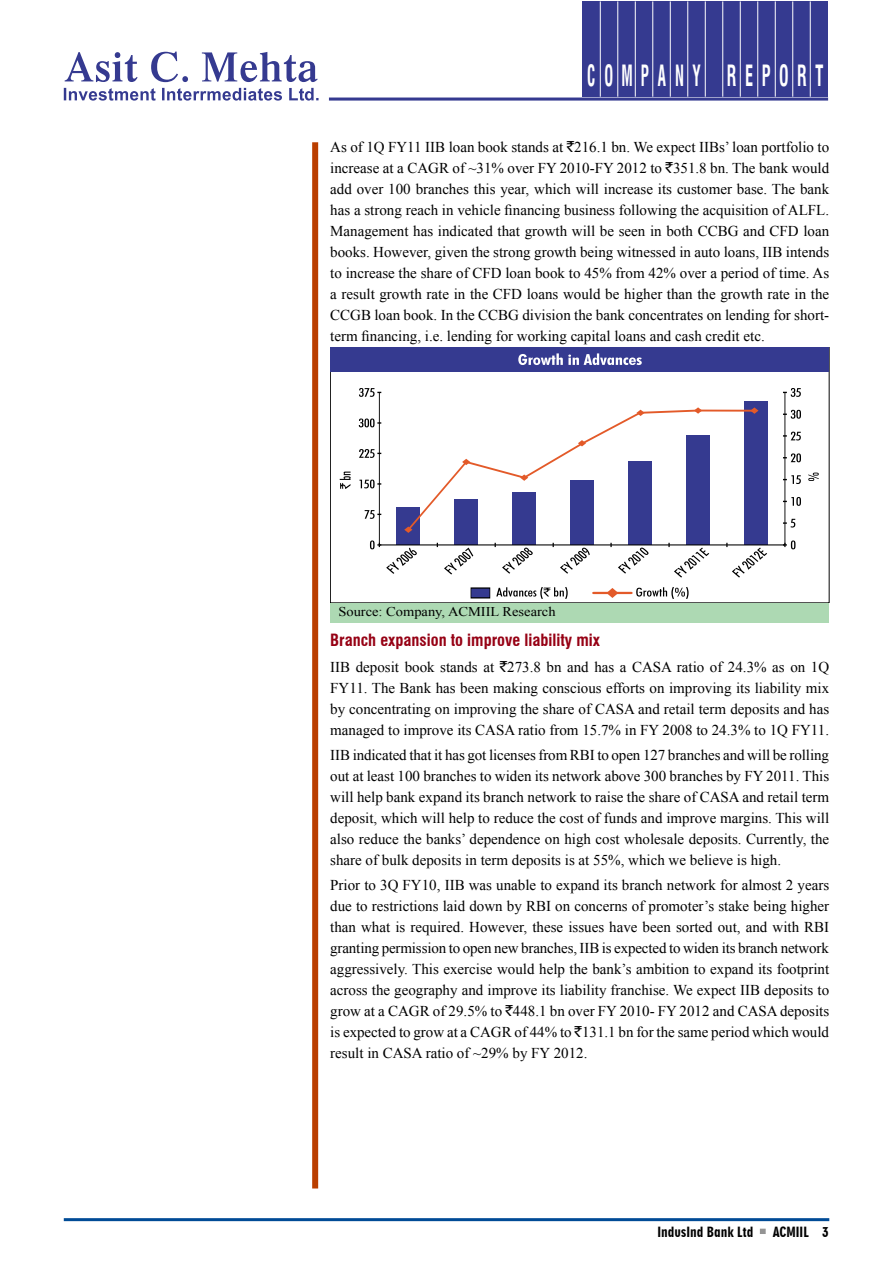
<style>
.page{position:relative;width:893px;height:1263px;background:#fff}
.page>*{position:absolute;margin:0;border:0;box-sizing:border-box;transform-origin:0 0}
.t1{font:700 condensed 28.5px "Swiss 721 BT";letter-spacing:.55em;color:#fff;scale:.53 1}
.t2{font:700 condensed 16.5px "Swiss 721 BT";color:#960014}
.t3{font:15px/21px "Times New Roman";color:#000;text-align:justify}
.t4{font:13.5px "Geometric 706 BT Black Condensed B";color:#000}
.t5{font:13.35px "Times New Roman";color:#000;scale:1.09 1}
.s1{font-family:"Rupee Foradian"}
</style>
<div class="page">
<hr style="left:64px;top:1218px;width:765px;height:3px;background:#004b96">
<svg style="left:760px;top:1229px;width:5px;height:5px"></svg>
<div style="left:312px;top:142px;width:6px;height:1046px;background:#ba3e00"></div>
<div style="left:582px;top:1px;width:246px;height:96px;background:#353a90"></div>
<hr style="left:810px;top:1px;width:1px;height:96px;background:#fff">
<hr style="left:757px;top:1px;width:1px;height:96px;background:#fff">
<hr style="left:740px;top:1px;width:1px;height:96px;background:#fff">
<hr style="left:687px;top:1px;width:1px;height:96px;background:#fff">
<hr style="left:652px;top:1px;width:1px;height:96px;background:#fff">
<hr style="left:617px;top:1px;width:1px;height:96px;background:#fff">
<hr style="left:792px;top:1px;width:1px;height:96px;background:#fff">
<hr style="left:722px;top:1px;width:1px;height:96px;background:#fff">
<hr style="left:775px;top:1px;width:1px;height:96px;background:#fff">
<hr style="left:705px;top:1px;width:1px;height:96px;background:#fff">
<hr style="left:635px;top:1px;width:1px;height:96px;background:#fff">
<hr style="left:670px;top:1px;width:1px;height:96px;background:#fff">
<svg style="left:65px;top:52px;width:253px;height:30px"></svg>
<svg style="left:64px;top:88px;width:255px;height:13px"></svg>
<hr style="left:600px;top:1px;width:1px;height:96px;background:#fff">
<hr style="left:329px;top:98px;width:499px;height:3px;background:#353a90">
<div style="left:330px;top:603px;width:499px;height:20px;background:#add9b3"></div>
<div style="left:330px;top:347px;width:499px;height:24px;background:#353a90"></div>
<div style="left:471px;top:588px;width:19px;height:10px;background:#353a90"></div>
<div style="left:471px;top:588px;width:19px;height:10px;border:1px solid #000"></div>
<svg style="left:496px;top:587px;width:72px;height:12px"></svg>
<hr style="left:593px;top:592px;width:38px;height:2px;background:#e35a29">
<svg style="left:606px;top:588px;width:12px;height:10px"></svg>
<svg style="left:636px;top:587px;width:53px;height:12px"></svg>
<svg style="left:444px;top:548px;width:29px;height:26px"></svg>
<svg style="left:502px;top:548px;width:31px;height:26px"></svg>
<svg style="left:560px;top:548px;width:30px;height:26px"></svg>
<svg style="left:618px;top:548px;width:30px;height:26px"></svg>
<div style="left:397px;top:507px;width:23px;height:38px;background:#353a90"></div>
<div style="left:455px;top:500px;width:23px;height:45px;background:#353a90"></div>
<div style="left:513px;top:493px;width:23px;height:52px;background:#353a90"></div>
<div style="left:571px;top:481px;width:23px;height:64px;background:#353a90"></div>
<div style="left:628px;top:461px;width:24px;height:84px;background:#353a90"></div>
<div style="left:686px;top:436px;width:24px;height:109px;background:#353a90"></div>
<div style="left:744px;top:402px;width:24px;height:143px;background:#353a90"></div>
<hr style="left:379px;top:392px;width:1px;height:153px;background:#000">
<svg style="left:365px;top:510px;width:16px;height:9px"></svg>
<svg style="left:359px;top:480px;width:22px;height:8px"></svg>
<svg style="left:359px;top:449px;width:22px;height:9px"></svg>
<svg style="left:359px;top:418px;width:22px;height:9px"></svg>
<svg style="left:359px;top:388px;width:22px;height:9px"></svg>
<hr style="left:379px;top:545px;width:406px;height:1px;background:#000">
<svg style="left:370px;top:540px;width:47px;height:34px"></svg>
<svg style="left:669px;top:543px;width:40px;height:34px"></svg>
<svg style="left:727px;top:543px;width:40px;height:34px"></svg>
<hr style="left:785px;top:392px;width:1px;height:153px;background:#000">
<svg style="left:783px;top:540px;width:12px;height:9px"></svg>
<svg style="left:783px;top:519px;width:12px;height:8px"></svg>
<svg style="left:783px;top:497px;width:18px;height:9px"></svg>
<svg style="left:783px;top:475px;width:18px;height:9px"></svg>
<svg style="left:783px;top:453px;width:18px;height:9px"></svg>
<svg style="left:783px;top:432px;width:18px;height:8px"></svg>
<svg style="left:783px;top:410px;width:18px;height:9px"></svg>
<svg style="left:783px;top:388px;width:18px;height:9px"></svg>
<hr style="left:698px;top:410px;width:58px;height:2px;background:#e35a29">
<svg style="left:404px;top:407px;width:298px;height:126px"></svg>
<svg style="left:750px;top:407px;width:8px;height:7px"></svg>
<svg style="left:518px;top:353px;width:124px;height:12px"></svg>
<svg style="left:808px;top:473px;width:11px;height:8px"></svg>
<svg style="left:340px;top:472px;width:11px;height:17px"></svg>
<h1 class="t1" style="left:587px;top:58px;width:447px">COMPANY REPORT</h1>
<p class="t3" style="left:330px;top:136px;width:500px">As of 1Q FY11 IIB loan book stands at <span class="s1">`</span>216.1 bn. We expect IIBs’ loan portfolio to increase at a CAGR of ~31% over FY 2010-FY 2012 to <span class="s1">`</span>351.8 bn. The bank would add over 100 branches this year, which will increase its customer base. The bank has a strong reach in vehicle financing business following the acquisition of ALFL.<br>Management has indicated that growth will be seen in both CCBG and CFD loan books. However, given the strong growth being witnessed in auto loans, IIB intends to increase the share of CFD loan book to 45% from 42% over a period of time. As a result growth rate in the CFD loans would be higher than the growth rate in the CCGB loan book. In the CCBG division the bank concentrates on lending for short&shy;term financing, i.e. lending for working capital loans and cash credit etc.</p>
<p class="t5" style="left:338px;top:603px;width:201px">Source: Company, ACMIIL Research</p>
<p class="t2" style="left:330px;top:630px;width:271px">Branch expansion to improve liability mix</p>
<p class="t3" style="left:330px;top:656px;width:500px">IIB deposit book stands at <span class="s1">`</span>273.8 bn and has a CASA ratio of 24.3% as on 1Q FY11. The Bank has been making conscious efforts on improving its liability mix by concentrating on improving the share of CASA and retail term deposits and has managed to improve its CASA ratio from 15.7% in FY 2008 to 24.3% to 1Q FY11.</p>
<p class="t3" style="left:330px;top:744px;width:500px">IIB indicated that it has got licenses from RBI to open 127 branches and will be rolling out at least 100 branches to widen its network above 300 branches by FY 2011. This will help bank expand its branch network to raise the share of CASA and retail term deposit, which will help to reduce the cost of funds and improve margins. This will also reduce the banks’ dependence on high cost wholesale deposits. Currently, the share of bulk deposits in term deposits is at 55%, which we believe is high.</p>
<p class="t3" style="left:330px;top:874px;width:500px">Prior to 3Q FY10, IIB was unable to expand its branch network for almost 2 years due to restrictions laid down by RBI on concerns of promoter’s stake being higher than what is required. However, these issues have been sorted out, and with RBI granting permission to open new branches, IIB is expected to widen its branch network aggressively. This exercise would help the bank’s ambition to expand its footprint across the geography and improve its liability franchise. We expect IIB deposits to grow at a CAGR of 29.5% to <span class="s1">`</span>448.1 bn over FY 2010- FY 2012 and CASA deposits is expected to grow at a CAGR of 44% to <span class="s1">`</span>131.1 bn for the same period which would result in CASA ratio of ~29% by FY 2012.</p>
<p class="t4" style="left:657px;top:1224px;width:98px">IndusInd Bank Ltd</p>
<p class="t4" style="left:773px;top:1224px;width:38px">ACMIIL</p>
</div>
